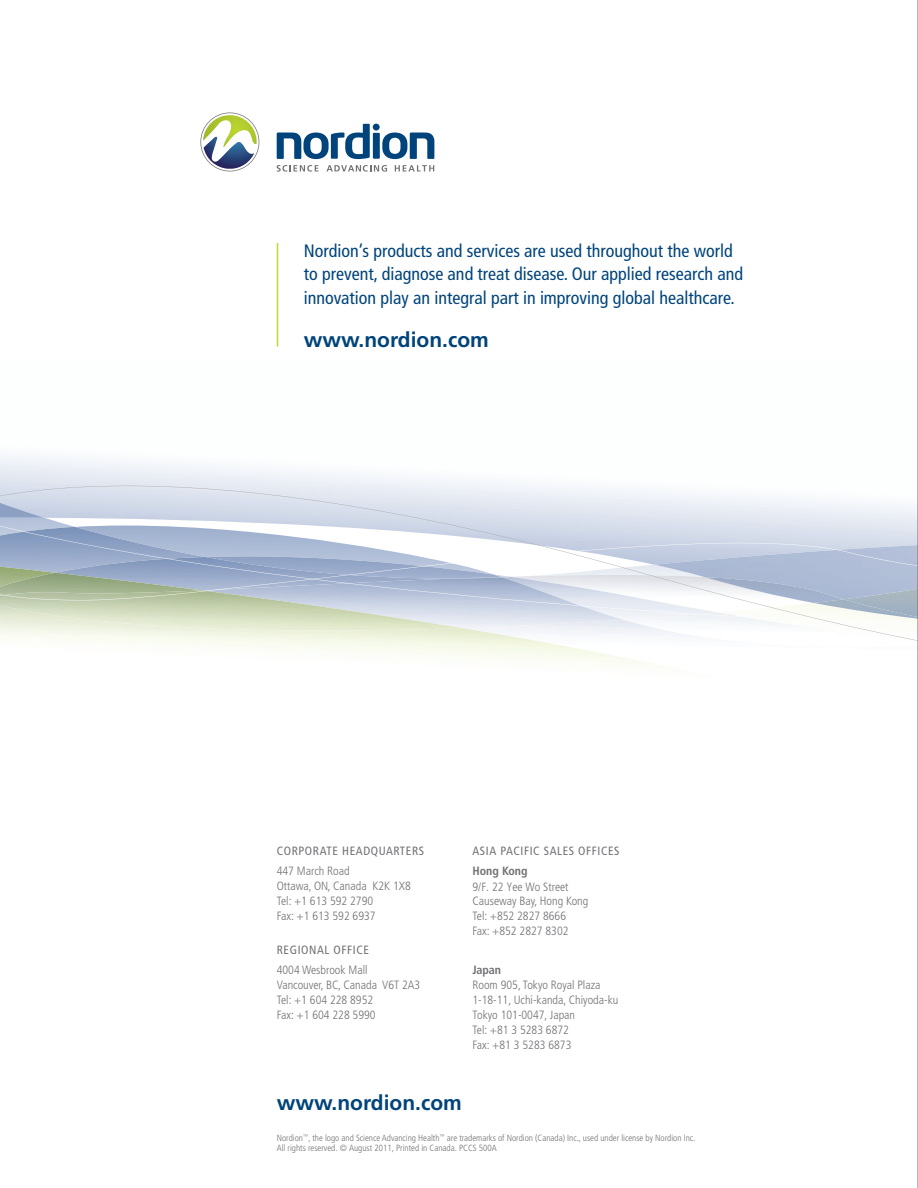
<style>
.page{position:relative;width:918px;height:1188px;background:#fff}
.page>*{position:absolute;margin:0;border:0;box-sizing:border-box;transform-origin:0 0}
.t1{font:700 21px "Frutiger";color:#00447b}
.t2{font:condensed 18px/24px "Frutiger";color:#00447b}
.t3{font:300 condensed 12px "Frutiger";color:#717074}
.t4{font:condensed 12px "Frutiger";letter-spacing:.05em;color:#717074}
.t5{font:300 condensed 12px "Frutiger LT Std";color:#717074}
.t6{font:700 condensed 12px "Frutiger";color:#717074}
.t7{font:300 condensed 9px/10.5px "Frutiger";color:#717074}
.s1{font-family:"Frutiger LT Std"}
</style>
<div class="page">
<svg style="left:0;top:454px;width:559px;height:32px"></svg>
<svg style="left:0;top:486px;width:917px;height:178px"></svg>
<hr style="left:917px;top:0;width:1px;height:1188px;background:#717074">
<hr style="left:277px;top:243px;width:1px;height:103px;background:#c1d72f">
<svg style="left:200px;top:113px;width:59px;height:58px"></svg>
<svg style="left:277px;top:165px;width:41px;height:7px"></svg>
<svg style="left:326px;top:165px;width:61px;height:7px"></svg>
<svg style="left:395px;top:165px;width:39px;height:6px"></svg>
<div style="left:373px;top:133px;width:7px;height:26px;background:#00447b"></div>
<svg style="left:382px;top:133px;width:52px;height:26px"></svg>
<svg style="left:277px;top:124px;width:93px;height:35px"></svg>
<div style="left:373px;top:124px;width:7px;height:7px;background:#00447b;border-radius:50%"></div>
<p class="t2" style="left:304px;top:238px;width:441px">Nordion’s products and services are used throughout the world to prevent, diagnose and treat disease. Our applied research and innovation play an integral part in improving global healthcare.</p>
<p class="t1" style="left:304px;top:327px;width:187px">www.nordion.com</p>
<p class="t4" style="left:277px;top:844px;width:149px">CORPORATE HEADQUARTERS</p>
<p class="t3" style="left:277px;top:864px;width:75px">447 March Road</p>
<p class="t3" style="left:277px;top:879px;width:136px">Ottawa, ON, Canada K2K 1X8</p>
<p class="t3" style="left:277px;top:894px;width:98px">Tel: +1 613 592 2790</p>
<p class="t3" style="left:277px;top:909px;width:100px">Fax: +1 613 592 6937</p>
<p class="t4" style="left:277px;top:943px;width:94px">REGIONAL OFFICE</p>
<p class="t3" style="left:277px;top:963px;width:92px">4004 Wesbrook Mall</p>
<p class="t3" style="left:277px;top:978px;width:145px">Vancouver, BC, Canada V6T 2A3</p>
<p class="t3" style="left:277px;top:993px;width:98px">Tel: +1 604 228 8952</p>
<p class="t3" style="left:277px;top:1008px;width:100px">Fax: +1 604 228 5990</p>
<p class="t4" style="left:472px;top:844px;width:149px">ASIA PACIFIC SALES OFFICES</p>
<p class="t6" style="left:472px;top:863px;width:57px">Hong Kong</p>
<p class="t3" style="left:472px;top:909px;width:95px">Tel: +852 2827 8666</p>
<p class="t3" style="left:472px;top:924px;width:98px">Fax: +852 2827 8302</p>
<p class="t6" style="left:472px;top:962px;width:30px">Japan</p>
<p class="t3" style="left:472px;top:978px;width:129px">Room 905, Tokyo Royal Plaza</p>
<p class="t3" style="left:472px;top:993px;width:147px">1-18-11, Uchi-kanda, Chiyoda-ku</p>
<p class="t3" style="left:472px;top:1008px;width:104px">Tokyo 101-0047, Japan</p>
<p class="t3" style="left:472px;top:1023px;width:98px">Tel: +81 3 5283 6872</p>
<p class="t3" style="left:472px;top:1038px;width:100px">Fax: +81 3 5283 6873</p>
<p class="t5" style="left:472px;top:880px;width:98px">9/F. 22 Yee Wo Street</p>
<p class="t3" style="left:472px;top:894px;width:117px">Causeway Bay, Hong Kong</p>
<p class="t1" style="left:277px;top:1090px;width:187px">www.nordion.com</p>
<p class="t7" style="left:277px;top:1133px;width:420px">Nordion<sup>™</sup>, the logo and Science Advancing Health<sup>™</sup> are trademarks of Nordion (Canada) Inc., used under license by Nordion Inc.<br><span class="s1">All rights reserved. © August 2011, Printed in Canada. PCCS 500A</span></p>
</div>
